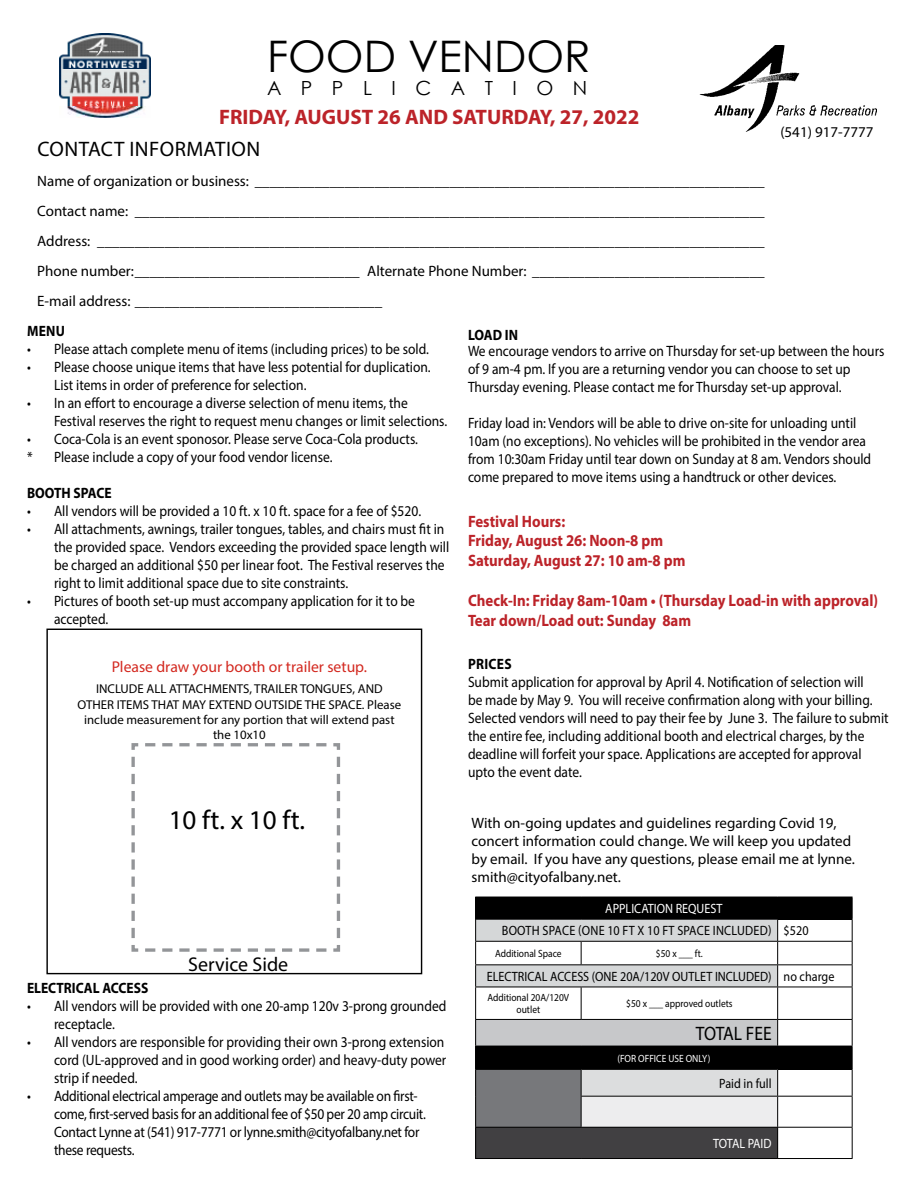
<style>
.page{position:relative;width:918px;height:1188px;background:#fff}
.page>*{position:absolute;margin:0;border:0;box-sizing:border-box;transform-origin:0 0}
.t1{font:43.5px "Century Gothic";color:#000}
.t2{font:27px "Myriad Pro";letter-spacing:.005em;color:#000}
.t3{font:700 21px "Myriad Pro";color:#bc2329}
.t4{font:21px "Myriad Pro";letter-spacing:.02em;color:#000}
.t5{font:19.95px "Myriad Pro";color:#000}
.t6{font:19.5px "Century Gothic";letter-spacing:1em;color:#000}
.t7{font:19.5px "Myriad Pro";letter-spacing:-.015em;color:#000;scale:.9 1}
.t8{font:700 16.5px/19.8px "Myriad Pro";color:#bc2329;scale:.9 1}
.t9{font:15.6px "Myriad Pro";color:#d3281f}
.t10{font:15px/18px "Myriad Pro";color:#000;scale:.9 1}
.t11{font:15px/30px "Myriad Pro";color:#000;text-align:justify}
.t12{font:15px/18px "Myriad Pro";letter-spacing:-.02em;color:#000;scale:.9 1}
.t13{font:700 15px "Myriad Pro";color:#000;scale:.9 1}
.t14{font:13.5px "Myriad Pro";color:#000;scale:.9 1}
.t15{font:13.5px "Myriad Pro";letter-spacing:.02em;color:#000;scale:.9 1}
.t16{font:13.5px "Myriad Pro";color:#fff;scale:.9 1}
.t17{font:13.5px "Myriad Pro";letter-spacing:-.025em;color:#fff;scale:.9 1}
.t18{font:12.9px/15.5px "Myriad Pro";color:#000;text-align:center}
.t19{font:10.5px/12.6px "Myriad Pro";color:#000;text-align:center;scale:.9 1}
.t20{font:10.5px "Myriad Pro";color:#fff;scale:.9 1}
</style>
<div class="page">
<div style="left:476px;top:897px;width:376px;height:22px;background:#000"></div>
<div style="left:476px;top:1019px;width:302px;height:27px;background:#c7c8ca"></div>
<div style="left:476px;top:1046px;width:376px;height:23px;background:#000"></div>
<div style="left:476px;top:1069px;width:105px;height:58px;background:#77787b"></div>
<div style="left:581px;top:1069px;width:197px;height:27px;background:#dcddde"></div>
<div style="left:581px;top:1096px;width:197px;height:31px;background:#ededee"></div>
<div style="left:476px;top:1127px;width:302px;height:32px;background:#414042"></div>
<hr style="left:778px;top:919px;width:75px;height:1px;background:#000">
<hr style="left:778px;top:941px;width:75px;height:1px;background:#000">
<hr style="left:778px;top:964px;width:75px;height:1px;background:#000">
<svg style="left:475px;top:897px;width:303px;height:90px"></svg>
<svg style="left:852px;top:897px;width:1px;height:90px"></svg>
<hr style="left:475px;top:987px;width:106px;height:1px;background:#000">
<hr style="left:475px;top:987px;width:1px;height:32px;background:#000">
<hr style="left:581px;top:987px;width:197px;height:1px;background:#000">
<hr style="left:581px;top:987px;width:1px;height:32px;background:#000">
<hr style="left:778px;top:987px;width:75px;height:1px;background:#000">
<hr style="left:777px;top:987px;width:1px;height:32px;background:#000">
<hr style="left:852px;top:987px;width:1px;height:32px;background:#000">
<hr style="left:475px;top:1019px;width:106px;height:1px;background:#000">
<hr style="left:581px;top:1019px;width:197px;height:1px;background:#000">
<hr style="left:778px;top:1019px;width:75px;height:1px;background:#000">
<svg style="left:777px;top:1020px;width:1px;height:26px"></svg>
<hr style="left:475px;top:1069px;width:106px;height:1px;background:#000">
<svg style="left:475px;top:1020px;width:1px;height:76px"></svg>
<hr style="left:581px;top:1069px;width:197px;height:1px;background:#000">
<svg style="left:581px;top:1070px;width:1px;height:26px"></svg>
<hr style="left:778px;top:1069px;width:75px;height:1px;background:#000">
<svg style="left:777px;top:1070px;width:1px;height:26px"></svg>
<svg style="left:852px;top:1020px;width:1px;height:76px"></svg>
<hr style="left:475px;top:1096px;width:1px;height:31px;background:#000">
<hr style="left:581px;top:1096px;width:197px;height:1px;background:#000">
<hr style="left:581px;top:1097px;width:1px;height:30px;background:#000">
<hr style="left:778px;top:1096px;width:75px;height:1px;background:#000">
<hr style="left:777px;top:1097px;width:1px;height:30px;background:#000">
<hr style="left:852px;top:1097px;width:1px;height:30px;background:#000">
<hr style="left:475px;top:1127px;width:106px;height:1px;background:#000">
<hr style="left:475px;top:1128px;width:1px;height:30px;background:#000">
<hr style="left:581px;top:1127px;width:197px;height:1px;background:#000">
<hr style="left:778px;top:1127px;width:75px;height:1px;background:#000">
<hr style="left:777px;top:1128px;width:1px;height:30px;background:#000">
<hr style="left:852px;top:1128px;width:1px;height:30px;background:#000">
<hr style="left:475px;top:1158px;width:106px;height:1px;background:#000">
<hr style="left:581px;top:1158px;width:197px;height:1px;background:#000">
<hr style="left:778px;top:1158px;width:75px;height:1px;background:#000">
<img style="left:699px;top:45px;width:178px;height:86px">
<img style="left:59px;top:33px;width:91px;height:85px">
<div style="left:46px;top:629px;width:376px;height:345px;background:#fff;border:1px solid #000"></div>
<svg style="left:131px;top:743px;width:210px;height:209px"></svg>
<h1 class="t1" style="left:267px;top:26px;width:325px">FOOD VENDOR</h1>
<h3 class="t6" style="left:267px;top:74px;width:322px">APPLICATION</h3>
<h3 class="t3" style="left:219px;top:103px;width:422px">FRIDAY, AUGUST 26 AND SATURDAY, 27, 2022</h3>
<h3 class="t4" style="left:37px;top:136px;width:224px">CONTACT INFORMATION</h3>
<p class="t11" style="left:37px;top:166px;width:729px">Name of organization or business: ____________________________________________________________________ Contact name: ____________________________________________________________________________________ Address: _________________________________________________________________________________________ Phone number:______________________________ Alternate Phone Number: _______________________________ E-mail address: _________________________________</p>
<p class="t11" style="left:780px;top:117px;width:95px">(541) 917-7777</p>
<p class="t13" style="left:27px;top:321px;width:44px">MENU</p>
<p class="t10" style="left:27px;top:339px;width:448px">• Please attach complete menu of items (including prices) to be sold.</p>
<p class="t10" style="left:54px;top:357px;width:420px;text-indent:-27px">• Please choose unique items that have less potential for duplication.<br>List items in order of preference for selection.</p>
<p class="t10" style="left:54px;top:393px;width:438px;text-indent:-27px">• In an effort to encourage a diverse selection of menu items, the<br>Festival reserves the right to request menu changes or limit selections.</p>
<p class="t10" style="left:27px;top:429px;width:436px">• Coca-Cola is an event sponosor. Please serve Coca-Cola products. * Please include a copy of your food vendor license.</p>
<p class="t13" style="left:27px;top:483px;width:96px">BOOTH SPACE</p>
<p class="t10" style="left:27px;top:501px;width:440px">• All vendors will be provided a 10 ft. x 10 ft. space for a fee of $520.</p>
<p class="t10" style="left:54px;top:519px;width:441px;text-indent:-27px">• All attachments, awnings, trailer tongues, tables, and chairs must fit in the provided space. Vendors exceeding the provided space length will be charged an additional $50 per linear foot. The Festival reserves the right to limit additional space due to site constraints.</p>
<p class="t10" style="left:54px;top:591px;width:403px;text-indent:-27px">• Pictures of booth set-up must accompany application for it to be accepted.</p>
<p class="t9" style="left:112px;top:657px;width:257px">Please draw your booth or trailer setup.</p>
<p class="t18" style="left:78px;top:681px;width:325px">INCLUDE ALL ATTACHMENTS, TRAILER TONGUES, AND OTHER ITEMS THAT MAY EXTEND OUTSIDE THE SPACE. Please include measurement for any portion that will extend past the 10x10</p>
<h2 class="t2" style="left:169px;top:803px;width:138px">10 ft. x 10 ft.</h2>
<h3 class="t5" style="left:188px;top:952px;width:102px">Service Side</h3>
<p class="t13" style="left:27px;top:978px;width:136px">ELECTRICAL ACCESS</p>
<p class="t10" style="left:54px;top:997px;width:438px;text-indent:-27px">• All vendors will be provided with one 20-amp 120v 3-prong grounded receptacle.</p>
<p class="t10" style="left:54px;top:1033px;width:437px;text-indent:-27px">• All vendors are responsible for providing their own 3-prong extension cord (UL-approved and in good working order) and heavy-duty power strip if needed.</p>
<p class="t12" style="left:54px;top:1087px;width:415px;text-indent:-27px">• Additional electrical amperage and outlets may be available on first&shy;come, first-served basis for an additional fee of $50 per 20 amp circuit.<br>Contact Lynne at (541) 917-7771 or lynne.smith@cityofalbany.net for these requests.</p>
<p class="t13" style="left:468px;top:326px;width:57px">LOAD IN</p>
<p class="t10" style="left:468px;top:342px;width:464px">We encourage vendors to arrive on Thursday for set-up between the hours of 9 am-4 pm. If you are a returning vendor you can choose to set up<br>Thursday evening. Please contact me for Thursday set-up approval.</p>
<p class="t10" style="left:468px;top:414px;width:450px">Friday load in: Vendors will be able to drive on-site for unloading until 10am (no exceptions). No vehicles will be prohibited in the vendor area from 10:30am Friday until tear down on Sunday at 8 am. Vendors should come prepared to move items using a handtruck or other devices.</p>
<p class="t8" style="left:468px;top:511px;width:243px">Festival Hours:<br>Friday, August 26: Noon-8 pm<br>Saturday, August 27: 10 am-8 pm</p>
<p class="t8" style="left:468px;top:590px;width:457px">Check-In: Friday 8am-10am • (Thursday Load-in with approval)<br>Tear down/Load out: Sunday 8am</p>
<p class="t13" style="left:468px;top:654px;width:50px">PRICES</p>
<p class="t10" style="left:468px;top:673px;width:469px">Submit application for approval by April 4. Notification of selection will<br>be made by May 9. You will receive confirmation along with your billing.<br>Selected vendors will need to pay their fee by June 3. The failure to submit the entire fee, including additional booth and electrical charges, by the deadline will forfeit your space. Applications are accepted for approval upto the event date.</p>
<p class="t11" style="left:472px;top:813px;width:385px;line-height:18px;text-align:left">With on-going updates and guidelines regarding Covid 19, concert information could change. We will keep you updated by email. If you have any questions, please email me at lynne. smith@cityofalbany.net.</p>
<p class="t16" style="left:605px;top:900px;width:132px">APPLICATION REQUEST</p>
<p class="t15" style="left:502px;top:922px;width:342px">BOOTH SPACE (ONE 10 FT X 10 FT SPACE INCLUDED) $520</p>
<p class="t19" style="left:495px;top:947px;width:76px">Additional Space</p>
<p class="t19" style="left:656px;top:947px;width:54px">$50 x ___ ft.</p>
<p class="t14" style="left:487px;top:968px;width:388px">ELECTRICAL ACCESS (ONE 20A/120V OUTLET INCLUDED) no charge</p>
<p class="t19" style="left:488px;top:991px;width:92px">Additional 20A/120V outlet</p>
<p class="t19" style="left:626px;top:997px;width:120px">$50 x ___ approved outlets</p>
<h3 class="t7" style="left:696px;top:1022px;width:86px">TOTAL FEE</h3>
<p class="t20" style="left:617px;top:1052px;width:105px">(FOR OFFICE USE ONLY)</p>
<p class="t14" style="left:719px;top:1075px;width:60px">Paid in full</p>
<p class="t17" style="left:713px;top:1135px;width:67px">TOTAL PAID</p>
</div>
